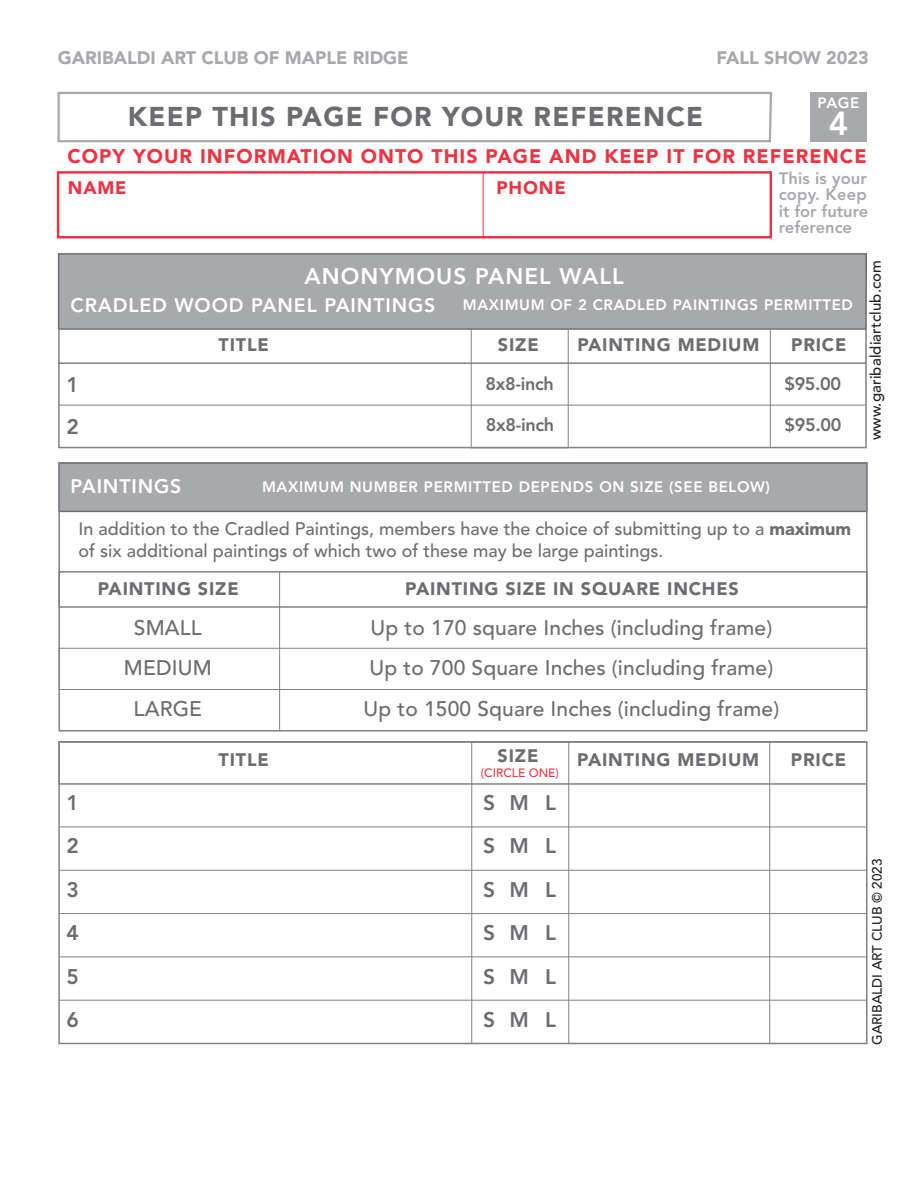
<style>
.page{position:relative;width:918px;height:1188px;background:#fff}
.page>*{position:absolute;margin:0;border:0;box-sizing:border-box;transform-origin:0 0}
.t1{font:800 33px "Avenir";color:#fff}
.t2{font:900 27px "Avenir";letter-spacing:.045em;color:#6c6d70}
.t3{font:800 22.5px "Avenir";letter-spacing:.045em;color:#fff}
.t4{font:500 21px "Avenir";letter-spacing:.01em;color:#6c6d70}
.t5{font:800 21px/42px "Avenir";color:#6c6d70}
.t6{font:900 19.5px "Avenir";letter-spacing:.055em;color:#ee3343}
.t7{font:800 19.5px "Avenir";letter-spacing:.045em;color:#fff}
.t8{font:500 18px/21.6px "Avenir";color:#6c6d70}
.t9{font:900 18px "Avenir";letter-spacing:.045em;color:#6c6d70}
.t10{font:900 18px "Avenir";color:#a8a9ad}
.t11{font:800 18px "Avenir";letter-spacing:-.02em;color:#6c6d70}
.t12{font:900 18px "Avenir";letter-spacing:.045em;color:#ee3343}
.t13{font:800 16.5px/16.5px "Avenir";color:#a8a9ad;text-align:justify}
.t14{font:800 15px "Avenir";letter-spacing:.045em;color:#fff}
.t15{font:500 15px "Avenir";letter-spacing:.01em;color:#231f20}
.t16{font:500 13.5px "Avenir";color:#231f20}
.t17{font:500 12px "Avenir";color:#ee3343}
.s1{font-weight:900}
</style>
<div class="page">
<hr style="left:279px;top:572px;width:1px;height:159px;background:#808285">
<div style="left:59px;top:463px;width:808px;height:48px;background:#a8a9ad"></div>
<div style="left:58px;top:462px;width:810px;height:50px;border:2px solid #6c6d70"></div>
<div style="left:58px;top:741px;width:809px;height:44px;border:2px solid #808285"></div>
<svg style="left:471px;top:741px;width:299px;height:303px"></svg>
<div style="left:58px;top:571px;width:810px;height:37px;border:2px solid #808285"></div>
<div style="left:59px;top:648px;width:808px;height:42px;border:1px solid #808285"></div>
<div style="left:58px;top:462px;width:810px;height:270px;border:2px solid #808285"></div>
<hr style="left:59px;top:827px;width:808px;height:1px;background:#808285">
<hr style="left:59px;top:870px;width:808px;height:1px;background:#808285">
<hr style="left:59px;top:913px;width:808px;height:1px;background:#808285">
<hr style="left:59px;top:957px;width:808px;height:1px;background:#808285">
<hr style="left:59px;top:1000px;width:808px;height:1px;background:#808285">
<div style="left:810px;top:92px;width:57px;height:50px;background:#a8a9ad"></div>
<svg style="left:57px;top:91px;width:715px;height:52px"></svg>
<div style="left:57px;top:171px;width:715px;height:67px;border:2px solid #ee3343"></div>
<div style="left:58px;top:172px;width:426px;height:66px;border:1px solid #ee3343"></div>
<div style="left:59px;top:254px;width:807px;height:75px;background:#a8a9ad"></div>
<div style="left:58px;top:253px;width:809px;height:77px;border:2px solid #6c6d70"></div>
<svg style="left:57px;top:328px;width:810px;height:121px"></svg>
<hr style="left:59px;top:405px;width:806px;height:1px;background:#808285">
<svg style="left:471px;top:328px;width:300px;height:120px"></svg>
<p class="t10" style="left:58px;top:51px;width:352px">GARIBALDI ART CLUB OF MAPLE RIDGE</p>
<p class="t10" style="left:716px;top:51px;width:154px">FALL SHOW 2023</p>
<p class="t14" style="left:818px;top:97px;width:43px">PAGE</p>
<p class="t2" style="left:128px;top:106px;width:577px">KEEP THIS PAGE FOR YOUR REFERENCE</p>
<p class="t1" style="left:829px;top:110px;width:21px">4</p>
<p class="t6" style="left:67px;top:149px;width:801px">COPY YOUR INFORMATION ONTO THIS PAGE AND KEEP IT FOR REFERENCE</p>
<p class="t12" style="left:68px;top:181px;width:60px">NAME</p>
<p class="t12" style="left:496px;top:181px;width:71px">PHONE</p>
<p class="t13" style="left:779px;top:171px;width:91px">This is your copy. Keep it for future reference</p>
<p class="t3" style="left:295px;top:267px;width:339px">ANONYMOUS PANNEL WALL</p>
<p class="t15" style="left:869px;top:440px;width:182px;rotate:-90deg">www.garibaldiartclub.com</p>
<p class="t3" style="left:305px;top:267px;width:321px">ANONYMOUS PANEL WALL</p>
<p class="t7" style="left:70px;top:297px;width:366px">CRADLED WOOD PANEL PAINTINGS</p>
<p class="t14" style="left:463px;top:299px;width:392px">MAXIMUM OF 2 CRADLED PAINTINGS PERMITTED</p>
<p class="t9" style="left:219px;top:337px;width:52px">TITLE</p>
<p class="t9" style="left:498px;top:337px;width:42px">SIZE</p>
<p class="t9" style="left:577px;top:337px;width:184px">PAINTING MEDIUM</p>
<p class="t9" style="left:791px;top:337px;width:57px">PRICE</p>
<p class="t5" style="left:66px;top:365px;width:14px">1<br>2</p>
<p class="t11" style="left:486px;top:376px;width:70px">8x8-inch</p>
<p class="t11" style="left:784px;top:376px;width:58px">$95.00</p>
<p class="t11" style="left:486px;top:417px;width:70px">8x8-inch</p>
<p class="t11" style="left:785px;top:417px;width:58px">$95.00</p>
<p class="t7" style="left:70px;top:479px;width:112px">PAINTINGS</p>
<p class="t14" style="left:262px;top:480px;width:510px">MAXIMUM NUMBER PERMITTED DEPENDS ON SIZE (SEE BELOW)</p>
<p class="t8" style="left:78px;top:520px;width:774px">In addition to the Cradled Paintings, members have the choice of submitting up to a <span class="s1">maximum </span>of six additional paintings of which two of these may be large paintings.</p>
<p class="t9" style="left:98px;top:582px;width:143px">PAINTING SIZE</p>
<p class="t9" style="left:405px;top:582px;width:335px">PAINTING SIZE IN SQUARE INCHES</p>
<p class="t4" style="left:134px;top:619px;width:69px">SMALL</p>
<p class="t4" style="left:371px;top:619px;width:403px">Up to 170 square Inches (including frame)</p>
<p class="t4" style="left:124px;top:660px;width:89px">MEDIUM</p>
<p class="t4" style="left:369px;top:660px;width:405px">Up to 700 Square Inches (including frame)</p>
<p class="t4" style="left:134px;top:700px;width:70px">LARGE</p>
<p class="t4" style="left:364px;top:700px;width:417px">Up to 1500 Square Inches (including frame)</p>
<p class="t9" style="left:219px;top:753px;width:52px">TITLE</p>
<p class="t9" style="left:498px;top:748px;width:42px">SIZE</p>
<p class="t9" style="left:577px;top:753px;width:183px">PAINTING MEDIUM</p>
<p class="t9" style="left:791px;top:753px;width:57px">PRICE</p>
<p class="t17" style="left:481px;top:768px;width:79px">(CIRCLE ONE)</p>
<p class="t5" style="left:66px;top:783px;width:14px">1</p>
<p class="t5" style="left:483px;top:783px;width:74px">S M L</p>
<p class="t5" style="left:66px;top:827px;width:14px">2</p>
<p class="t5" style="left:483px;top:827px;width:74px">S M L</p>
<p class="t5" style="left:66px;top:870px;width:14px">3</p>
<p class="t5" style="left:483px;top:870px;width:74px">S M L</p>
<p class="t5" style="left:66px;top:914px;width:14px">4</p>
<p class="t5" style="left:483px;top:914px;width:74px">S M L</p>
<p class="t5" style="left:66px;top:957px;width:14px">5</p>
<p class="t5" style="left:483px;top:957px;width:74px">S M L</p>
<p class="t5" style="left:66px;top:1001px;width:14px">6</p>
<p class="t5" style="left:483px;top:1001px;width:74px">S M L</p>
<p class="t16" style="left:871px;top:1045px;width:188px;rotate:-90deg">GARIBALDI ART CLUB © 2023</p>
</div>
